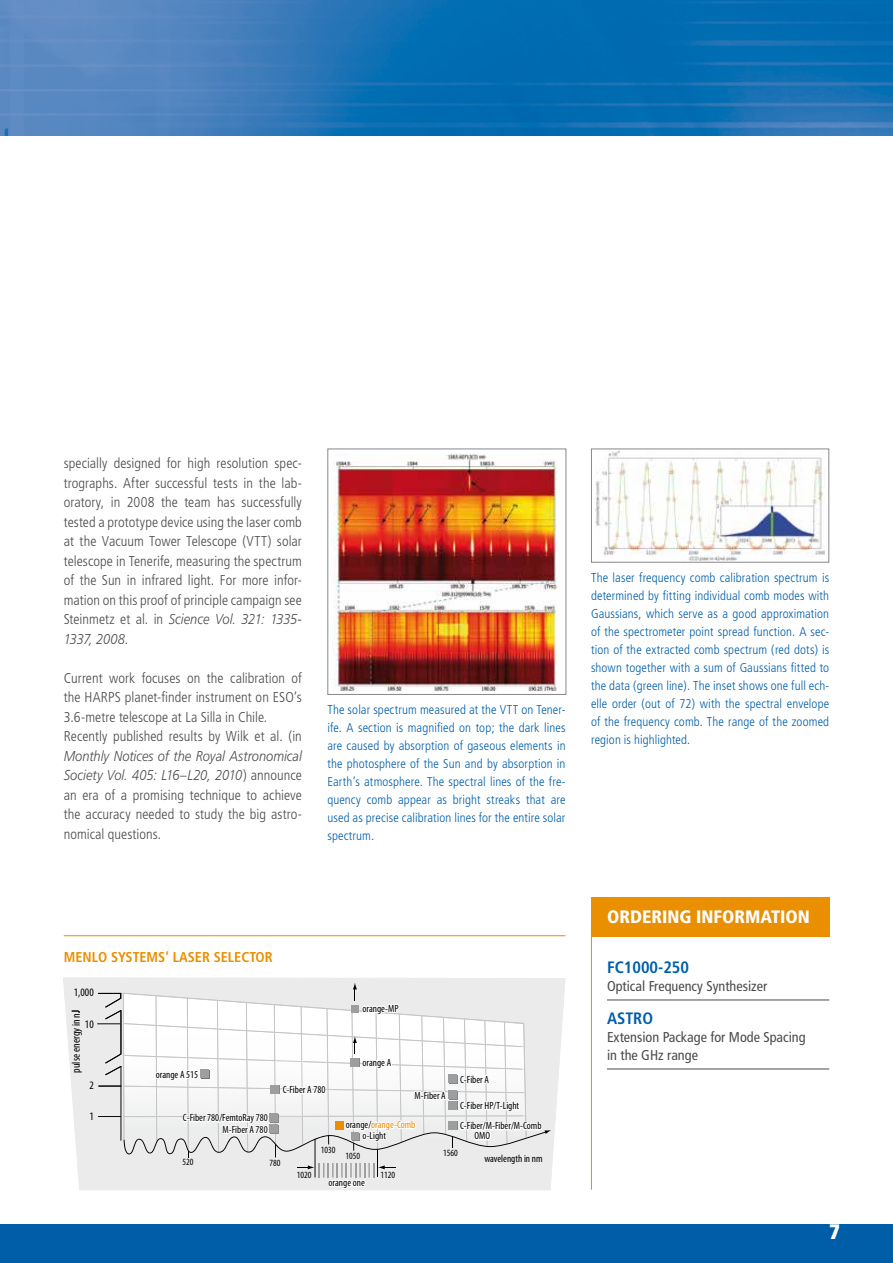
<style>
.page{position:relative;width:893px;height:1263px;background:#fff}
.page>*{position:absolute;margin:0;border:0;box-sizing:border-box;transform-origin:0 0}
.t1{font:900 condensed 21px "Frutiger";color:#fff}
.t2{font:900 condensed 18px "Frutiger";color:#fff}
.t3{font:700 condensed 16.5px "Frutiger";color:#005ea8}
.t4{font:300 condensed 14.25px/19.5px "Frutiger";letter-spacing:.005em;color:#4b4b4d;text-align:justify}
.t5{font:condensed 14.25px/18px "Frutiger";color:#4b4b4d}
.t6{font:700 condensed 14.25px "Frutiger";color:#e98f00}
.t7{font:300 condensed 12.75px/18px "Frutiger";letter-spacing:.01em;color:#005ea8;text-align:justify}
.t8{font:condensed 11.4px "Myriad Pro";color:#000}
.t9{font:condensed 10.5px/10.6px "Myriad Pro";color:#000}
.t10{font:condensed 9.45px "Myriad Pro";color:#000}
.s1{font-style:italic;font-stretch:normal}
.s2{color:#e98f00}
</style>
<div class="page">
<img style="left:0;top:0;width:893px;height:136px">
<hr style="left:607px;top:1000px;width:222px;height:1px;background:#4b4b4d">
<hr style="left:607px;top:1069px;width:222px;height:1px;background:#4b4b4d">
<div style="left:0;top:1225px;width:893px;height:38px;background:#005ea8"></div>
<div style="left:591px;top:897px;width:238px;height:39px;background:#e98f00"></div>
<hr style="left:591px;top:923px;width:1px;height:267px;background:#e98f00">
<img style="left:332px;top:453px;width:225px;height:237px">
<div style="left:327px;top:448px;width:239px;height:247px;border:1px solid #87888a"></div>
<img style="left:595px;top:451px;width:230px;height:109px">
<div style="left:591px;top:449px;width:238px;height:114px;border:1px solid #87888a"></div>
<hr style="left:64px;top:935px;width:502px;height:1px;background:#e98f00">
<svg style="left:63px;top:977px;width:503px;height:213px;fill:#ecebec"></svg>
<svg style="left:97px;top:935px;width:454px;height:255px"></svg>
<p class="t4" style="left:64px;top:454px;width:240px">specially designed for high resolution spec&shy;trographs. After successful tests in the lab&shy;oratory, in 2008 the team has successfully tested a prototype device using the laser comb at the Vacuum Tower Telescope (VTT) solar telescope in Tenerife, measuring the spectrum of the Sun in infrared light. For more infor&shy;mation on this proof of principle campaign see Steinmetz et al. in <span class="s1">Science Vol. 321: 1335- 1337, 2008</span>.</p>
<p class="t4" style="left:64px;top:668px;width:240px;text-align:left">Current work focuses on the calibration of the HARPS planet-finder instrument on ESO‘s 3.6-metre telescope at La Silla in Chile.<br>Recently published results by Wilk et al. (in</p>
<p class="t4" style="left:64px;top:746px;width:240px"><span class="s1">Monthly Notices of the Royal Astronomical Society Vol. 405: L16–L20, 2010</span>) announce an era of a promising technique to achieve the accuracy needed to study the big astro&shy;nomical questions.</p>
<p class="t7" style="left:327px;top:701px;width:240px">The solar spectrum measured at the VTT on Tener&shy;ife. A section is magnified on top; the dark lines are caused by absorption of gaseous elements in the photosphere of the Sun and by absorption in Earth’s atmosphere. The spectral lines of the fre&shy;quency comb appear as bright streaks that are used as precise calibration lines for the entire solar spectrum.</p>
<p class="t7" style="left:591px;top:569px;width:240px">The laser frequency comb calibration spectrum is determined by fitting individual comb modes with Gaussians, which serve as a good approximation of the spectrometer point spread function. A sec&shy;tion of the extracted comb spectrum (red dots) is shown together with a sum of Gaussians fitted to the data (green line). The inset shows one full ech&shy;elle order (out of 72) with the spectral envelope of the frequency comb. The range of the zoomed region is highlighted.</p>
<p class="t6" style="left:64px;top:949px;width:210px">MENLO SYSTEMS’ LASER SELECTOR</p>
<p class="t8" style="left:74px;top:986px;width:21px">1,000</p>
<p class="t8" style="left:69px;top:1072px;width:64px;rotate:-90deg">pulse energy in nJ</p>
<p class="t8" style="left:85px;top:1017px;width:10px">10</p>
<p class="t8" style="left:89px;top:1078px;width:6px">2</p>
<p class="t8" style="left:89px;top:1109px;width:6px">1</p>
<p class="t9" style="left:156px;top:1069px;width:44px">orange A 515</p>
<p class="t9" style="left:183px;top:1112px;width:87px">C-Fiber 780/FemtoRay 780</p>
<p class="t9" style="left:223px;top:1124px;width:47px">M-Fiber A 780</p>
<p class="t9" style="left:283px;top:1084px;width:44px">C-Fiber A 780</p>
<p class="t10" style="left:321px;top:1144px;width:16px">1030</p>
<p class="t10" style="left:182px;top:1156px;width:12px">520</p>
<p class="t10" style="left:269px;top:1157px;width:12px">780</p>
<p class="t9" style="left:362px;top:1003px;width:38px">orange-MP</p>
<p class="t9" style="left:362px;top:1057px;width:30px">orange A</p>
<p class="t9" style="left:414px;top:1090px;width:33px">M-Fiber A</p>
<p class="t9" style="left:362px;top:1119px;width:54px;text-indent:-17px">orange/<span class="s2">orange-Comb </span>o-Light</p>
<p class="t9" style="left:460px;top:1074px;width:31px">C-Fiber A</p>
<p class="t9" style="left:460px;top:1100px;width:61px">C-Fiber HP/T-Light</p>
<p class="t9" style="left:460px;top:1120px;width:83px">C-Fiber/M-Fiber/M-Comb</p>
<p class="t9" style="left:475px;top:1130px;width:17px">OMO</p>
<p class="t10" style="left:345px;top:1150px;width:16px">1050</p>
<p class="t10" style="left:443px;top:1147px;width:16px">1560</p>
<p class="t9" style="left:484px;top:1152px;width:60px">wavelength in nm</p>
<p class="t10" style="left:297px;top:1169px;width:16px">1020</p>
<p class="t10" style="left:380px;top:1169px;width:16px">1120</p>
<p class="t9" style="left:329px;top:1177px;width:38px">orange one</p>
<h2 class="t2" style="left:607px;top:906px;width:45px">ORDERIN</h2>
<h2 class="t2" style="left:679px;top:906px;width:28px">G INFOR</h2>
<h2 class="t2" style="left:745px;top:906px;width:26px">MATION</h2>
<p class="t3" style="left:607px;top:958px;width:84px">FC1000-250</p>
<p class="t5" style="left:607px;top:977px;width:162px">Optical Frequency Synthesizer</p>
<p class="t3" style="left:607px;top:1009px;width:10px">ASTR</p>
<p class="t3" style="left:642px;top:1009px;width:12px">O</p>
<p class="t5" style="left:607px;top:1028px;width:200px">Extension Package for Mode Spacing in the GHz range</p>
<h1 class="t1" style="left:829px;top:1219px;width:12px">7</h1>
</div>
